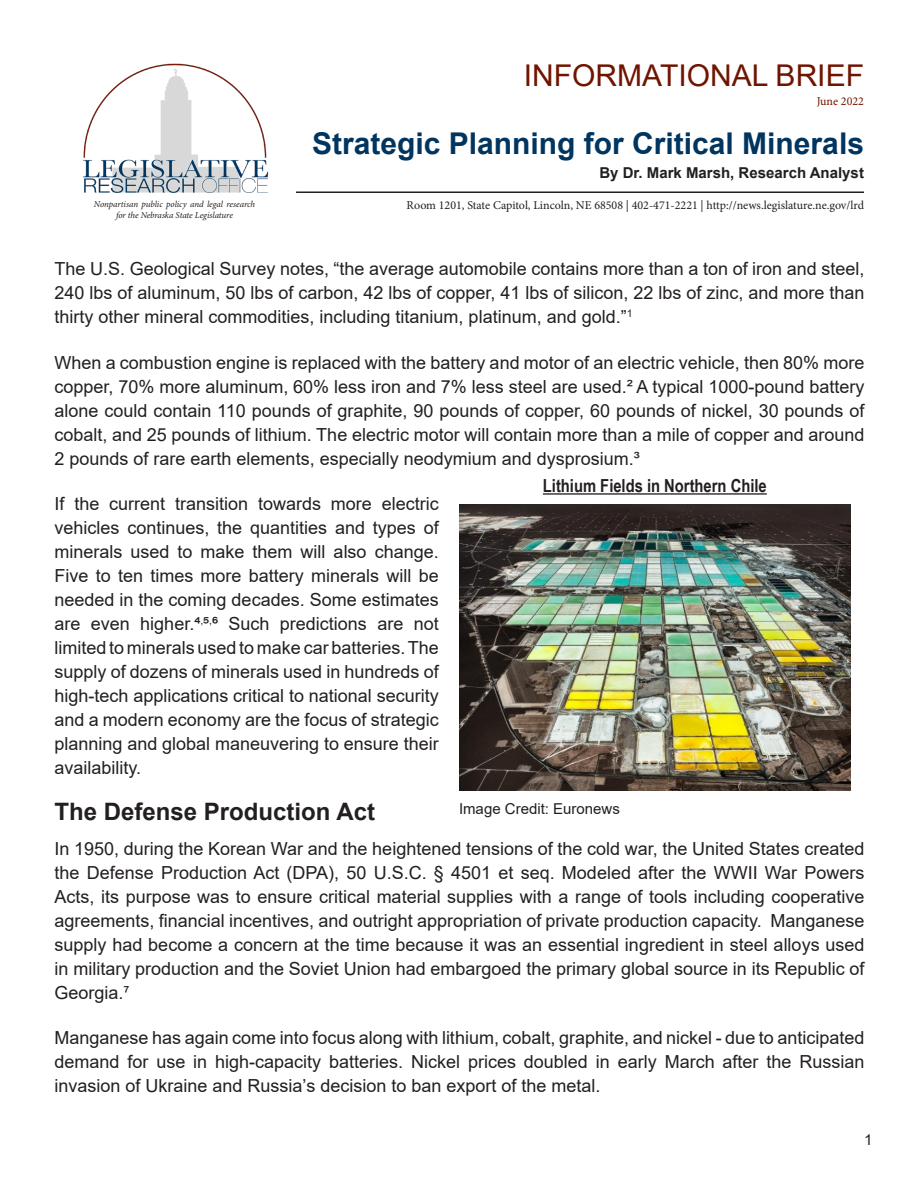
<style>
.page{position:relative;width:918px;height:1188px;background:#fff}
.page>*{position:absolute;margin:0;border:0;box-sizing:border-box;transform-origin:0 0}
.t1{font:700 30px "Arial";color:#00355f}
.t2{font:30px "Arial";color:#701400}
.t3{font:700 24px "Arial";color:#231f20}
.t4{font:18px/24px "Arial";color:#231f20;text-align:justify}
.t5{font:700 18px "Arial Narrow";color:#231f20}
.t6{font:700 15px "Arial";color:#231f20}
.t7{font:15px "Arial";color:#231f20}
.t8{font:12px "Minion Pro";color:#231f20}
.t9{font:12px "Minion Pro";color:#701400}
.t10{font:italic 9px/10.8px "Minion Pro";letter-spacing:-.01em;color:#231f20;text-align:center}
</style>
<div class="page">
<hr style="left:296px;top:191px;width:568px;height:2px;background:#231f20">
<img style="left:83px;top:63px;width:186px;height:130px">
<img style="left:459px;top:505px;width:392px;height:285px">
<hr style="left:543px;top:493px;width:224px;height:2px;background:#231f20">
<p class="t2" style="left:524px;top:54px;width:342px">INFORMATIONAL BRIEF</p>
<p class="t9" style="left:817px;top:93px;width:49px">June 2022</p>
<p class="t10" style="left:94px;top:199px;width:163px">Nonpartisan public policy and legal research for the Nebraska State Legislature</p>
<p class="t1" style="left:312px;top:123px;width:553px">Strategic Planning for Critical Minerals</p>
<p class="t6" style="left:599px;top:162px;width:266px">By Dr. Mark Marsh, Research Analyst</p>
<p class="t8" style="left:407px;top:197px;width:459px">Room 1201, State Capitol, Lincoln, NE 68508 | 402-471-2221 | http://news.legislature.ne.gov/lrd</p>
<p class="t4" style="left:55px;top:257px;width:812px">The U.S. Geological Survey notes, “the average automobile contains more than a ton of iron and steel, 240 lbs of aluminum, 50 lbs of carbon, 42 lbs of copper, 41 lbs of silicon, 22 lbs of zinc, and more than thirty other mineral commodities, including titanium, platinum, and gold.”<sup>1</sup></p>
<p class="t4" style="left:55px;top:350px;width:811px">When a combustion engine is replaced with the battery and motor of an electric vehicle, then 80% more copper, 70% more aluminum, 60% less iron and 7% less steel are used.² A typical 1000-pound battery alone could contain 110 pounds of graphite, 90 pounds of copper, 60 pounds of nickel, 30 pounds of cobalt, and 25 pounds of lithium. The electric motor will contain more than a mile of copper and around 2 pounds of rare earth elements, especially neodymium and dysprosium.³</p>
<p class="t4" style="left:55px;top:492px;width:386px">If the current transition towards more electric vehicles continues, the quantities and types of minerals used to make them will also change.<br>Five to ten times more battery minerals will be needed in the coming decades. Some estimates are even higher.⁴<sup>,</sup>⁵<sup>,</sup>⁶ Such predictions are not limited to minerals used to make car batteries. The supply of dozens of minerals used in hundreds of high-tech applications critical to national security and a modern economy are the focus of strategic planning and global maneuvering to ensure their availability.</p>
<p class="t3" style="left:55px;top:795px;width:322px">The Defense Production Act</p>
<p class="t4" style="left:55px;top:836px;width:812px">In 1950, during the Korean War and the heightened tensions of the cold war, the United States created the Defense Production Act (DPA), 50 U.S.C. § 4501 et seq. Modeled after the WWII War Powers Acts, its purpose was to ensure critical material supplies with a range of tools including cooperative agreements, financial incentives, and outright appropriation of private production capacity. Manganese supply had become a concern at the time because it was an essential ingredient in steel alloys used in military production and the Soviet Union had embargoed the primary global source in its Republic of Georgia.⁷</p>
<p class="t4" style="left:55px;top:1026px;width:811px">Manganese has again come into focus along with lithium, cobalt, graphite, and nickel - due to anticipated demand for use in high-capacity batteries. Nickel prices doubled in early March after the Russian invasion of Ukraine and Russia’s decision to ban export of the metal.</p>
<p class="t5" style="left:543px;top:472px;width:225px">Lithium Fields in Northern Chile</p>
<p class="t7" style="left:459px;top:798px;width:162px">Image Credit: Euronews</p>
<p class="t7" style="left:864px;top:1129px;width:10px">1</p>
</div>
